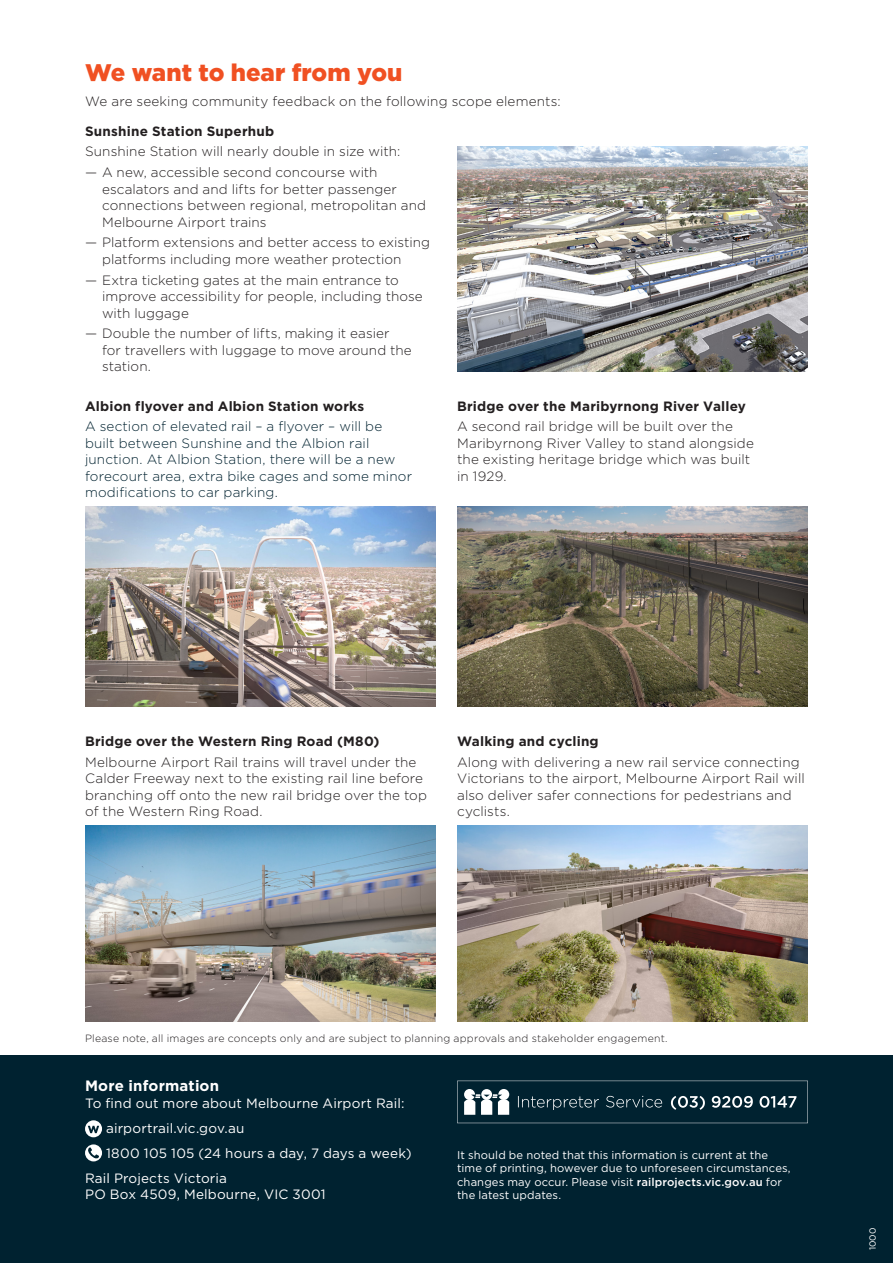
<style>
.page{position:relative;width:893px;height:1263px;background:#fff}
.page>*{position:absolute;margin:0;border:0;box-sizing:border-box;transform-origin:0 0}
.t1{font:900 24px "Gotham";color:#f05022}
.t2{font:700 15px "Gotham";letter-spacing:.01em;color:#fff}
.BODY_COPY{font:300 13.5px/16.5px "Gotham";letter-spacing:.005em;color:#231f20}
.BODY_COPY-2{font:300 13.5px/16.5px "Gotham";letter-spacing:.01em;color:#002230}
.t3{font:13.5px "Gotham";letter-spacing:.015em;color:#fff}
.BODY_H2{font:700 13.5px "Gotham";letter-spacing:.015em;color:#231f20}
.t4{font:11.25px/13.5px "Gotham";letter-spacing:.005em;color:#fff}
.Image_caption{font:300 10.5px "Gotham";letter-spacing:.02em;color:#231f20}
.t5{font:9px "Gotham";color:#fff}
.s1{font-weight:500}
</style>
<div class="page">
<div style="left:0;top:1055px;width:893px;height:208px;background:#002230"></div>
<svg style="left:457px;top:1081px;width:351px;height:42px"></svg>
<svg style="left:85px;top:1120px;width:17px;height:17px"></svg>
<svg style="left:88px;top:1126px;width:11px;height:7px"></svg>
<svg style="left:85px;top:1144px;width:17px;height:17px"></svg>
<svg style="left:88px;top:1147px;width:11px;height:11px"></svg>
<img style="left:457px;top:507px;width:351px;height:200px">
<img style="left:85px;top:507px;width:351px;height:200px">
<img style="left:457px;top:826px;width:351px;height:195px">
<img style="left:85px;top:826px;width:351px;height:195px">
<img style="left:457px;top:146px;width:351px;height:225px">
<h1 class="t1" style="left:85px;top:56px;width:319px">We want to hear from you</h1>
<p class="BODY_COPY" style="left:85px;top:92px;width:477px">We are seeking community feedback on the following scope elements:</p>
<p class="BODY_H2" style="left:85px;top:123px;width:191px">Sunshine Station Superhub</p>
<p class="BODY_COPY" style="left:85px;top:143px;width:317px">Sunshine Station will nearly double in size with:</p>
<p class="BODY_COPY" style="left:102px;top:164px;width:326px;text-indent:-17px">— A new, accessible second concourse with escalators and and lifts for better passenger connections between regional, metropolitan and Melbourne Airport trains</p>
<p class="BODY_COPY" style="left:102px;top:234px;width:330px;text-indent:-17px">— Platform extensions and better access to existing platforms including more weather protection</p>
<p class="BODY_COPY" style="left:102px;top:271px;width:322px;text-indent:-17px">— Extra ticketing gates at the main entrance to improve accessibility for people, including those with luggage</p>
<p class="BODY_COPY" style="left:102px;top:325px;width:311px;text-indent:-17px">— Double the number of lifts, making it easier for travellers with luggage to move around the station.</p>
<p class="BODY_H2" style="left:85px;top:398px;width:281px">Albion flyover and Albion Station works</p>
<p class="BODY_COPY-2" style="left:85px;top:418px;width:329px">A section of elevated rail – a flyover – will be built between Sunshine and the Albion rail junction. At Albion Station, there will be a new forecourt area, extra bike cages and some minor modifications to car parking.</p>
<p class="BODY_H2" style="left:457px;top:398px;width:290px">Bridge over the Maribyrnong River Valley</p>
<p class="BODY_COPY" style="left:457px;top:418px;width:298px">A second rail bridge will be built over the Maribyrnong River Valley to stand alongside the existing heritage bridge which was built in 1929.</p>
<p class="BODY_H2" style="left:85px;top:733px;width:296px">Bridge over the Western Ring Road (M80)</p>
<p class="BODY_COPY" style="left:85px;top:753px;width:343px">Melbourne Airport Rail trains will travel under the Calder Freeway next to the existing rail line before branching off onto the new rail bridge over the top of the Western Ring Road.</p>
<p class="BODY_H2" style="left:457px;top:733px;width:143px">Walking and cycling</p>
<p class="BODY_COPY" style="left:457px;top:753px;width:349px">Along with delivering a new rail service connecting Victorians to the airport, Melbourne Airport Rail will also deliver safer connections for pedestrians and cyclists.</p>
<p class="Image_caption" style="left:85px;top:1031px;width:584px">Please note, all images are concepts only and are subject to planning approvals and stakeholder engagement.</p>
<p class="t2" style="left:85px;top:1077px;width:136px">More information</p>
<p class="t3" style="left:85px;top:1095px;width:321px">To find out more about Melbourne Airport Rail:</p>
<p class="t3" style="left:106px;top:1120px;width:140px">airportrail.vic.gov.au</p>
<p class="t3" style="left:106px;top:1145px;width:307px">1800 105 105 (24 hours a day, 7 days a week)</p>
<p class="t3" style="left:85px;top:1170px;width:143px">Rail Projects Victoria</p>
<p class="t3" style="left:85px;top:1187px;width:242px">PO Box 4509, Melbourne, VIC 3001</p>
<p class="t4" style="left:457px;top:1148px;width:335px">It should be noted that this information is current at the time of printing, however due to unforeseen circumstances, changes may occur. Please visit <span class="s1">railprojects.vic.gov.au</span> for the latest updates.</p>
<p class="t5" style="left:868px;top:1250px;width:24px;rotate:-90deg">1000</p>
</div>
